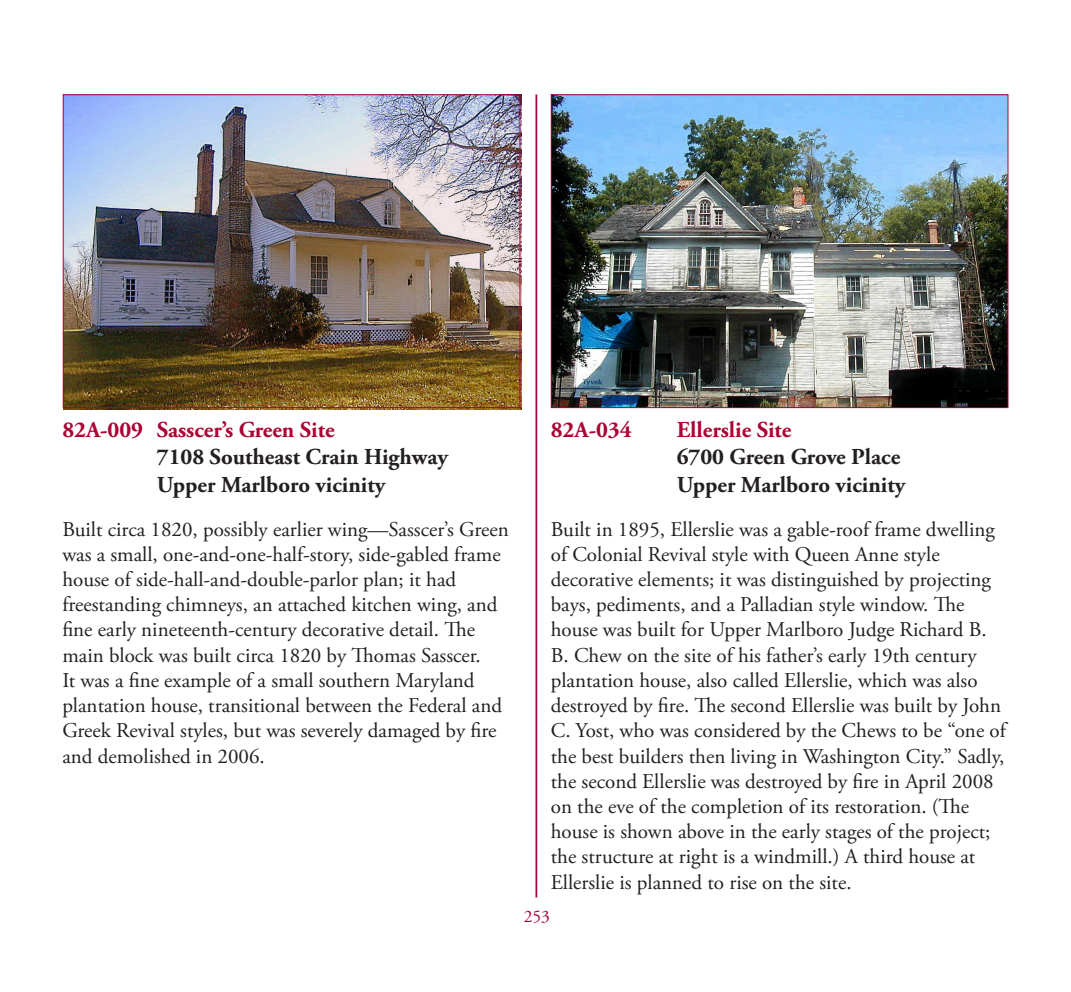
<style>
.page{position:relative;width:1071px;height:992px;background:#fff}
.page>*{position:absolute;margin:0;border:0;box-sizing:border-box;transform-origin:0 0}
.Site_Name{font:700 22.75px "Adobe Garamond Pro";color:#231f20}
.Site_Name_in_Color{font:700 22.75px "Adobe Garamond Pro";color:#ab0333}
.t1{font:21px/25.2px "Adobe Garamond Pro";color:#231f20}
.t2{font:17.5px "Adobe Garamond Pro";color:#ab0333}
</style>
<div class="page">
<hr style="left:536px;top:94px;width:1px;height:803px;background:#ab0333">
<img style="left:553px;top:96px;width:453px;height:310px">
<div style="left:551px;top:94px;width:457px;height:314px;border:1px solid #ab0333"></div>
<img style="left:63px;top:95px;width:458px;height:314px">
<div style="left:63px;top:94px;width:457px;height:314px;border:1px solid #ab0333"></div>
<p class="Site_Name_in_Color" style="left:62px;top:416px;width:274px">82A-009 Sasscer’s Green Site</p>
<p class="Site_Name" style="left:157px;top:444px;width:293px">7108 Southeast Crain Highway</p>
<p class="Site_Name" style="left:157px;top:471px;width:230px">Upper Marlboro vicinity</p>
<p class="t1" style="left:62px;top:517px;width:448px">Built circa 1820, possibly earlier wing—Sasscer’s Green was a small, one-and-one-half-story, side-gabled frame house of side-hall-and-double-parlor plan; it had freestanding chimneys, an attached kitchen wing, and fine early nineteenth-century decorative detail. The main block was built circa 1820 by Thomas Sasscer.<br>It was a fine example of a small southern Maryland plantation house, transitional between the Federal and Greek Revival styles, but was severely damaged by fire and demolished in 2006.</p>
<p class="Site_Name_in_Color" style="left:551px;top:416px;width:82px">82A-034</p>
<p class="Site_Name_in_Color" style="left:677px;top:416px;width:116px">Ellerslie Site</p>
<p class="Site_Name" style="left:677px;top:444px;width:225px">6700 Green Grove Place</p>
<p class="Site_Name" style="left:677px;top:471px;width:230px">Upper Marlboro vicinity</p>
<p class="t1" style="left:551px;top:517px;width:457px">Built in 1895, Ellerslie was a gable-roof frame dwelling of Colonial Revival style with Queen Anne style decorative elements; it was distinguished by projecting bays, pediments, and a Palladian style window. The house was built for Upper Marlboro Judge Richard B.<br>B. Chew on the site of his father’s early 19th century plantation house, also called Ellerslie, which was also destroyed by fire. The second Ellerslie was built by John C. Yost, who was considered by the Chews to be “one of the best builders then living in Washington City.” Sadly, the second Ellerslie was destroyed by fire in April 2008 on the eve of the completion of its restoration. (The house is shown above in the early stages of the project; the structure at right is a windmill.) A third house at Ellerslie is planned to rise on the site.</p>
<p class="t2" style="left:524px;top:906px;width:28px">253</p>
</div>
